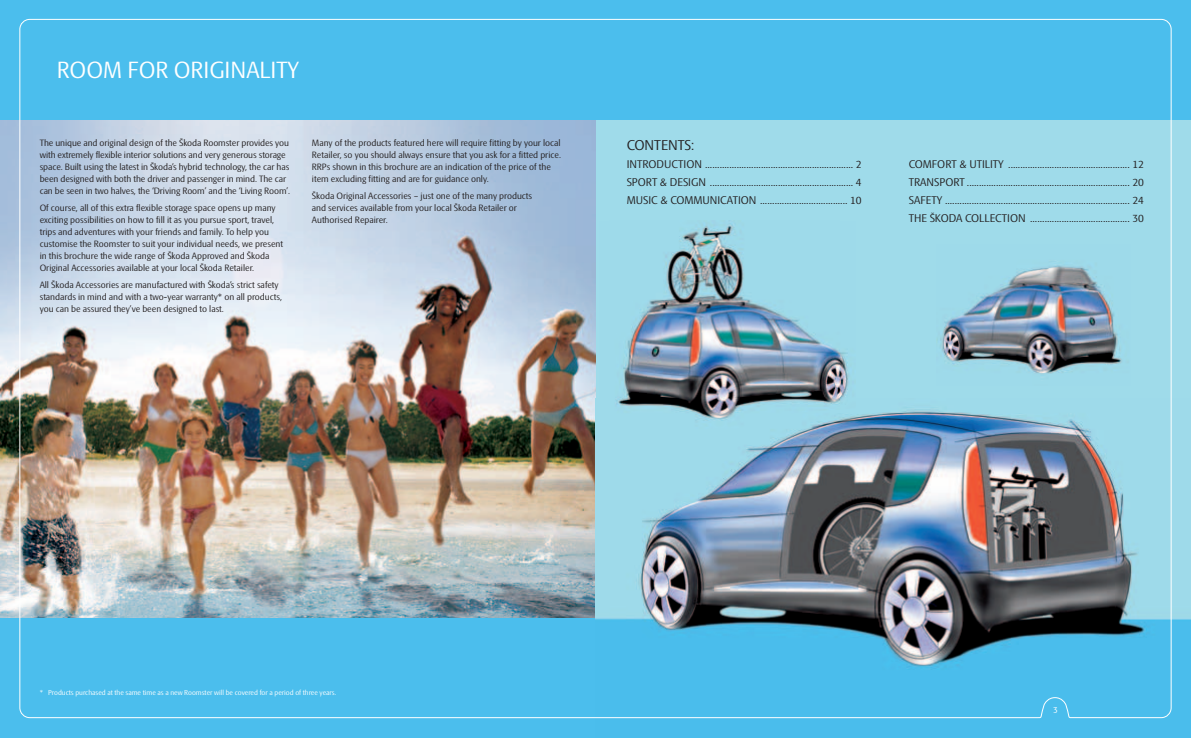
<style>
.page{position:relative;width:1191px;height:738px;background:#fff}
.page>*{position:absolute;margin:0;border:0;box-sizing:border-box;transform-origin:0 0}
.t1{font:23px "Skoda Sans CE";color:#fff}
.t2{font:14px "Skoda Sans CE";color:#231f20}
.t3{font:11px/18px "Skoda Sans CE";color:#231f20;text-align:justify}
.t4{font:9px/12px "Skoda Sans CE";color:#231f20}
.t5{font:9px "Skoda Sans CE";color:#fff}
.t6{font:7px "Skoda Sans CE";color:#fff}
</style>
<div class="page">
<img style="left:0;top:119px;width:19px;height:499px">
<div style="left:0;top:618px;width:1191px;height:119px;background:#4bbeed"></div>
<div style="left:0;top:0;width:1191px;height:119px;background:#4bbeed"></div>
<img style="left:595px;top:398px;width:596px;height:321px">
<img style="left:19px;top:19px;width:1152px;height:698px">
<h1 class="t1" style="left:57px;top:60px;width:244px">ROOM FOR ORIGINALITY</h1>
<p class="t4" style="left:40px;top:138px;width:252px">The unique and original design of the Škoda Roomster provides you with extremely flexible interior solutions and very generous storage space. Built using the latest in Škoda’s hybrid technology, the car has been designed with both the driver and passenger in mind. The car can be seen in two halves, the ‘Driving Room’ and the ‘Living Room’.</p>
<p class="t4" style="left:40px;top:203px;width:245px">Of course, all of this extra flexible storage space opens up many exciting possibilities on how to fill it as you pursue sport, travel, trips and adventures with your friends and family. To help you customise the Roomster to suit your individual needs, we present in this brochure the wide range of Škoda Approved and Škoda Original Accessories available at your local Škoda Retailer.</p>
<p class="t4" style="left:40px;top:280px;width:244px">All Škoda Accessories are manufactured with Škoda’s strict safety standards in mind and with a two-year warranty* on all products, you can be assured they’ve been designed to last.</p>
<p class="t4" style="left:312px;top:138px;width:250px">Many of the products featured here will require fitting by your local Retailer, so you should always ensure that you ask for a fitted price.<br>RRPs shown in this brochure are an indication of the price of the item excluding fitting and are for guidance only.</p>
<p class="t4" style="left:312px;top:191px;width:222px">Škoda Original Accessories – just one of the many products and services available from your local Škoda Retailer or<br>Authorised Repairer.</p>
<h2 class="t2" style="left:626px;top:139px;width:69px">CONTENTS:</h2>
<p class="t3" style="left:626px;top:156px;width:236px">INTRODUCTION ............................................................. 2<br>SPORT &amp; DESIGN ........................................................... 4<br>MUSIC &amp; COMMUNICATION .................................... 10</p>
<p class="t3" style="left:909px;top:156px;width:236px">COMFORT &amp; UTILITY .................................................. 12<br>TRANSPORT ................................................................... 20<br>SAFETY ............................................................................ 24<br>THE ŠKODA COLLECTION ......................................... 30</p>
<p class="t6" style="left:40px;top:689px;width:298px">* Products purchased at the same time as a new Roomster will be covered for a period of three years.</p>
<p class="t5" style="left:1053px;top:705px;width:6px">3</p>
</div>
